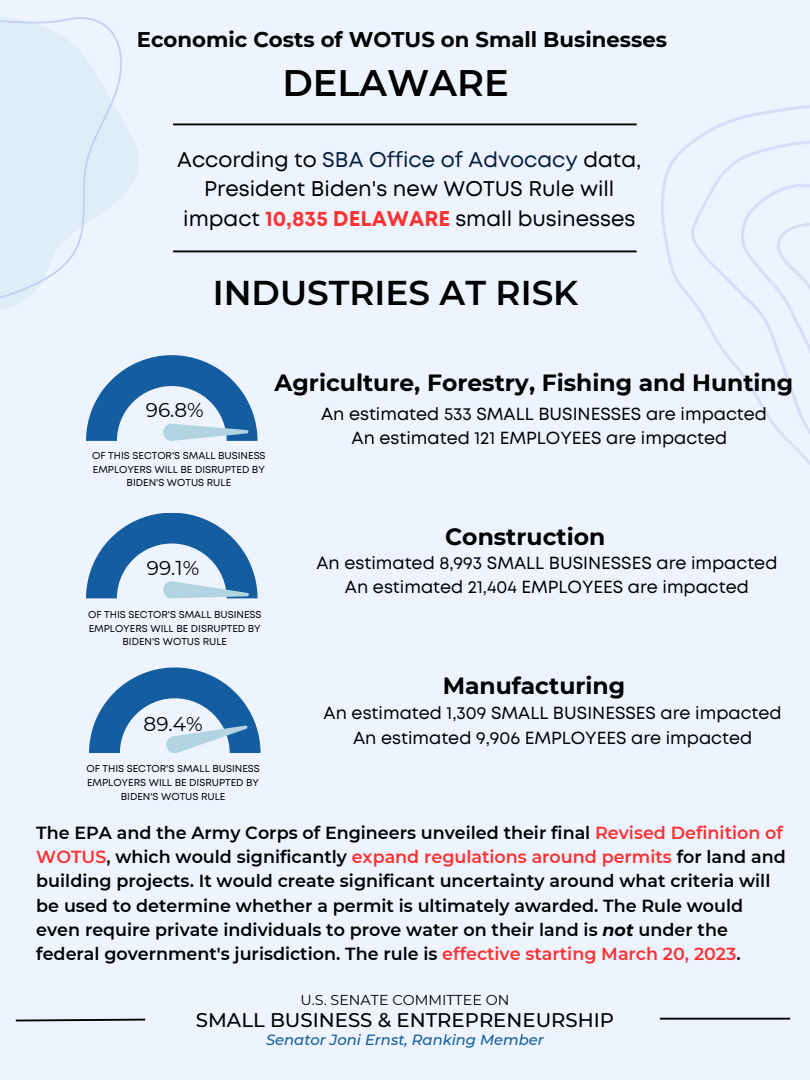
<style>
.page{position:relative;width:810px;height:1080px;background:#eef4ff}
.page>*{position:absolute;margin:0;border:0;box-sizing:border-box;transform-origin:0 0}
.t1{font:600 36.88px "Montserrat";color:#000}
.t2{font:600 34.38px "Montserrat";color:#000}
.t3{font:700 23.44px "Montserrat";color:#000}
.t4{font:21.25px/29.5px "Mont";color:#000;text-align:center}
.t5{font:700 21.25px "Montserrat";color:#000}
.t6{font:20px "Montserrat";color:#000}
.t7{font:500 19.69px "Montserrat";color:#000}
.t8{font:600 17.5px/24.4px "Montserrat";color:#000}
.t9{font:17.5px/24.4px "Mont";color:#000;text-align:center}
.t10{font:italic 500 14.75px "Montserrat";color:#145da0}
.t11{font:14.31px "Montserrat";color:#000}
.t12{font:10px/13.6px "Mont";color:#000;text-align:center}
.s1{color:#051d40}
.s2{font-weight:700;color:#ff3131}
.s3{color:#ff3131}
.s4{font-weight:700;font-style:italic}
</style>
<div class="page">
<svg style="left:661px;top:105px;width:149px;height:360px"></svg>
<svg style="left:0;top:17px;width:210px;height:292px"></svg>
<hr style="left:173px;top:123px;width:464px;height:2px;background:#000">
<hr style="left:173px;top:250px;width:464px;height:2px;background:#000">
<svg style="left:15px;top:1018px;width:131px;height:4px"></svg>
<hr style="left:660px;top:1018px;width:130px;height:2px;background:#000">
<svg style="left:86px;top:355px;width:172px;height:86px"></svg>
<svg style="left:86px;top:513px;width:172px;height:85px"></svg>
<svg style="left:89px;top:667px;width:172px;height:86px"></svg>
<p class="t5" style="left:137px;top:26px;width:532px">Economic Costs of WOTUS on Small Businesses</p>
<h1 class="t1" style="left:282px;top:60px;width:228px">DELAWARE</h1>
<p class="t4" style="left:177px;top:146px;width:466px">According to <span class="s1">SBA Office of Advocacy</span> data,<br>President Biden's new WOTUS Rule will impact <span class="s2">10,835 DELAWARE</span> small businesses</p>
<h2 class="t2" style="left:213px;top:271px;width:367px">INDUSTRIES AT RISK</h2>
<p class="t6" style="left:146px;top:397px;width:59px">96.8%</p>
<p class="t12" style="left:92px;top:450px;width:175px">OF THIS SECTOR'S SMALL BUSINESS<br>EMPLOYERS WILL BE DISRUPTED BY<br>BIDEN'S WOTUS RULE</p>
<h3 class="t3" style="left:275px;top:368px;width:520px">Agriculture, Forestry, Fishing and Hunting</h3>
<p class="t9" style="left:321px;top:403px;width:448px">An estimated 533 SMALL BUSINESSES are impacted<br>An estimated 121 EMPLOYEES are impacted</p>
<p class="t6" style="left:147px;top:556px;width:54px">99.1%</p>
<p class="t12" style="left:88px;top:609px;width:175px">OF THIS SECTOR'S SMALL BUSINESS<br>EMPLOYERS WILL BE DISRUPTED BY<br>BIDEN'S WOTUS RULE</p>
<p class="t6" style="left:144px;top:712px;width:60px">89.4%</p>
<p class="t12" style="left:86px;top:763px;width:175px">OF THIS SECTOR'S SMALL BUSINESS<br>EMPLOYERS WILL BE DISRUPTED BY<br>BIDEN'S WOTUS RULE</p>
<h3 class="t3" style="left:445px;top:522px;width:162px">Construction</h3>
<p class="t9" style="left:316px;top:552px;width:463px">An estimated 8,993 SMALL BUSINESSES are impacted<br>An estimated 21,404 EMPLOYEES are impacted</p>
<h3 class="t3" style="left:443px;top:671px;width:184px">Manufacturing</h3>
<p class="t9" style="left:324px;top:702px;width:460px">An estimated 1,309 SMALL BUSINESSES are impacted<br>An estimated 9,906 EMPLOYEES are impacted</p>
<p class="t8" style="left:36px;top:820px;width:751px">The EPA and the Army Corps of Engineers unveiled their final <span class="s3">Revised Definition of WOTUS</span>, which would significantly <span class="s3">expand regulations around permits</span> for land and building projects. It would create significant uncertainty around what criteria will be used to determine whether a permit is ultimately awarded. The Rule would even require private individuals to prove water on their land is <span class="s4">not</span> under the federal government's jurisdiction. The rule is <span class="s3">effective starting March 20, 2023</span>.</p>
<p class="t11" style="left:301px;top:991px;width:210px">U.S. SENATE COMMITTEE ON</p>
<p class="t7" style="left:196px;top:1008px;width:420px">SMALL BUSINESS &amp; ENTREPRENEURSHIP</p>
<p class="t10" style="left:266px;top:1031px;width:279px">Senator Joni Ernst, Ranking Member</p>
</div>
